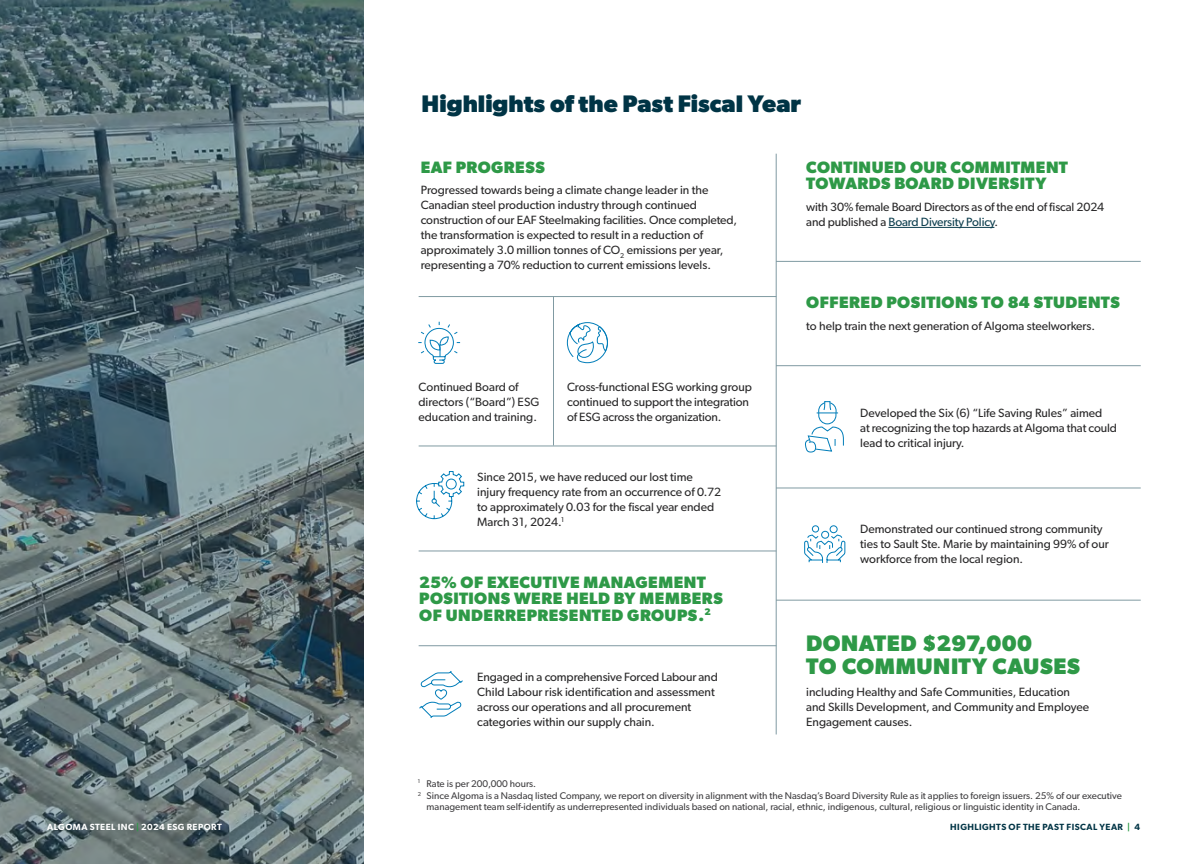
<style>
.page{position:relative;width:1188px;height:864px;background:#fff}
.page>*{position:absolute;margin:0;border:0;box-sizing:border-box;transform-origin:0 0}
.t1{font:700 24px "Gibson";color:#003445}
.Mice_Type{font:700 22.5px/22.5px "Gibson";letter-spacing:.02em;color:#2e9947}
.Mice_Type-2{font:700 16.5px/16.5px "Gibson";letter-spacing:.03em;color:#2e9947}
.Mice_Type-3{font:12px/15px "Gibson";color:#292829}
.Footnotes{font:9.75px/10.5px "Gibson";color:#414042}
.t2{font:600 9px "Gibson";letter-spacing:.05em;color:#003445}
.t3{font:600 9px "Gibson";letter-spacing:.05em;color:#fff}
.t4{font:600 9px "Gibson";color:#2e9947}
.s1{color:#0d3e4e}
.s2{color:#2e9947}
.s3{color:#003445}
</style>
<div class="page">
<img style="left:0;top:0;width:363px;height:864px">
<hr style="left:776px;top:154px;width:1px;height:580px;background:#809aa2">
<svg style="left:805px;top:401px;width:39px;height:52px"></svg>
<hr style="left:776px;top:365px;width:365px;height:1px;background:#809aa2">
<hr style="left:776px;top:261px;width:365px;height:1px;background:#809aa2">
<hr style="left:776px;top:600px;width:365px;height:1px;background:#809aa2">
<hr style="left:776px;top:488px;width:365px;height:1px;background:#809aa2">
<hr style="left:419px;top:446px;width:357px;height:1px;background:#809aa2">
<hr style="left:419px;top:645px;width:357px;height:1px;background:#809aa2">
<svg style="left:804px;top:525px;width:42px;height:38px"></svg>
<hr style="left:888px;top:227px;width:106px;height:1px;background:#0d3e4e">
<svg style="left:419px;top:671px;width:44px;height:47px"></svg>
<hr style="left:419px;top:296px;width:357px;height:1px;background:#809aa2">
<hr style="left:553px;top:296px;width:1px;height:150px;background:#809aa2">
<svg style="left:567px;top:322px;width:41px;height:41px"></svg>
<svg style="left:418px;top:321px;width:43px;height:43px"></svg>
<hr style="left:419px;top:551px;width:357px;height:1px;background:#809aa2">
<svg style="left:416px;top:471px;width:49px;height:48px"></svg>
<h2 class="t1" style="left:422px;top:89px;width:381px">Highlights of the Past Fiscal Year</h2>
<p class="Mice_Type-2" style="left:421px;top:158px;width:126px">EAF PROGRESS</p>
<p class="Mice_Type-3" style="left:421px;top:182px;width:318px">Progressed towards being a climate change leader in the Canadian steel production industry through continued construction of our EAF Steelmaking facilities. Once completed, the transformation is expected to result in a reduction of approximately 3.0 million tonnes of CO<sub>2</sub> emissions per year, representing a 70% reduction to current emissions levels.</p>
<p class="Mice_Type-3" style="left:418px;top:379px;width:122px">Continued Board of directors (“Board”) ESG education and training.</p>
<p class="Mice_Type-3" style="left:567px;top:379px;width:186px">Cross-functional ESG working group continued to support the integration of ESG across the organization.</p>
<p class="Mice_Type-3" style="left:477px;top:469px;width:245px">Since 2015, we have reduced our lost time injury frequency rate from an occurrence of 0.72 to approximately 0.03 for the fiscal year ended March 31, 2024.<sup>1</sup></p>
<p class="Mice_Type-2" style="left:419px;top:573px;width:305px">25% OF EXECUTIVE MANAGEMENT<br>POSITIONS WERE HELD BY MEMBERS<br>OF UNDERREPRESENTED GROUPS.<sup>2</sup></p>
<p class="Mice_Type-3" style="left:477px;top:669px;width:242px">Engaged in a comprehensive Forced Labour and Child Labour risk identification and assessment across our operations and all procurement categories within our supply chain.</p>
<p class="Mice_Type-2" style="left:806px;top:158px;width:263px">CONTINUED OUR COMMITMENT<br>TOWARDS BOARD DIVERSITY</p>
<p class="Mice_Type-3" style="left:806px;top:199px;width:299px">with 30% female Board Directors as of the end of fiscal 2024 and published a <span class="s1">Board Diversity Policy</span>.</p>
<p class="Mice_Type-2" style="left:806px;top:294px;width:315px">OFFERED POSITIONS TO 84 STUDENTS</p>
<p class="Mice_Type-3" style="left:806px;top:318px;width:290px">to help train the next generation of Algoma steelworkers.</p>
<p class="Mice_Type-3" style="left:860px;top:405px;width:258px">Developed the Six (6) “Life Saving Rules” aimed<br>at recognizing the top hazards at Algoma that could lead to critical injury.</p>
<p class="Mice_Type-3" style="left:860px;top:521px;width:250px">Demonstrated our continued strong community ties to Sault Ste. Marie by maintaining 99% of our workforce from the local region.</p>
<p class="Mice_Type" style="left:806px;top:632px;width:275px">DONATED $297,000<br>TO COMMUNITY CAUSES</p>
<p class="Mice_Type-3" style="left:806px;top:684px;width:285px">including Healthy and Safe Communities, Education and Skills Development, and Community and Employee<br>Engagement causes.</p>
<p class="Footnotes" style="left:418px;top:778px;width:120px"><sup>1</sup> Rate is per 200,000 hours.</p>
<p class="Footnotes" style="left:427px;top:791px;width:697px;text-indent:-9px"><sup>2</sup> Since Algoma is a Nasdaq listed Company, we report on diversity in alignment with the Nasdaq’s Board Diversity Rule as it applies to foreign issuers. 25% of our executive management team self-identify as underrepresented individuals based on national, racial, ethnic, indigenous, cultural, religious or linguistic identity in Canada.</p>
<p class="t3" style="left:47px;top:821px;width:176px">ALGOMA STEEL INC <span class="s2">|</span> 2024 ESG REPORT</p>
<p class="t2" style="left:950px;top:821px;width:14px">HIGHLIGHTS</p>
<p class="t2" style="left:1009px;top:821px;width:22px">OF THE</p>
<p class="t2" style="left:1042px;top:821px;width:12px">PAST</p>
<p class="t2" style="left:1067px;top:821px;width:12px">FISCAL</p>
<p class="t2" style="left:1100px;top:821px;width:13px">YEAR</p>
<p class="t4" style="left:1127px;top:821px;width:14px">| <span class="s3">4</span></p>
</div>
